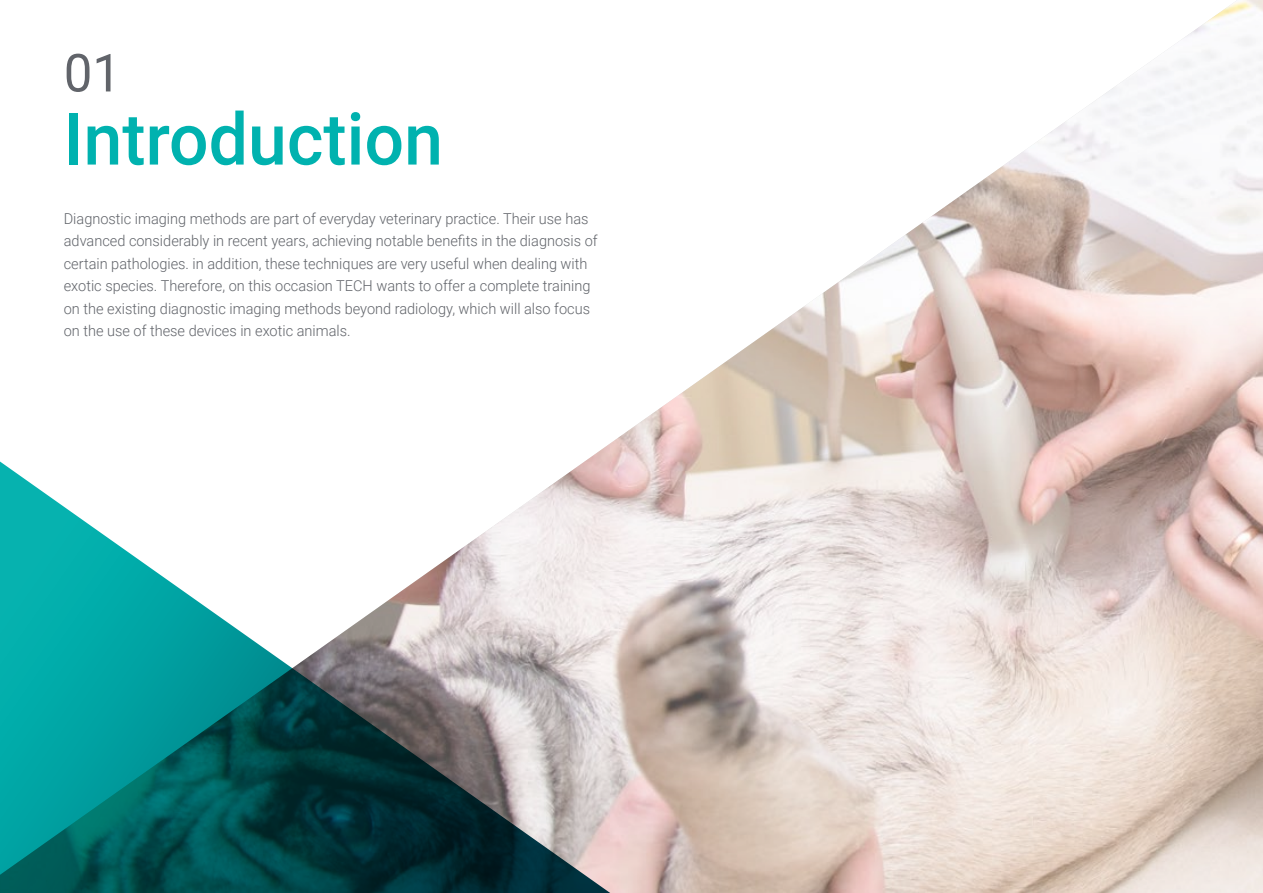
<style>
.page{position:relative;width:1263px;height:893px;background:#fff}
.page>*{position:absolute;margin:0;border:0;box-sizing:border-box;transform-origin:0 0}
.t1{font:500 72px "Roboto";color:#00b2af}
.t2{font:52.5px "Roboto";color:#61646a}
.t3{font:300 15px/22.5px "Roboto";color:#61646a}
</style>
<div class="page">
<img style="left:607px;top:0;width:656px;height:893px">
<svg style="left:0;top:446px;width:640px;height:447px"></svg>
<h2 class="t2" style="left:64px;top:36px;width:59px">01</h2>
<h1 class="t1" style="left:64px;top:89px;width:381px">Introduction</h1>
<p class="t3" style="left:64px;top:207px;width:535px">Diagnostic imaging methods are part of everyday veterinary practice. Their use has advanced considerably in recent years, achieving notable benefits in the diagnosis of certain pathologies. in addition, these techniques are very useful when dealing with exotic species. Therefore, on this occasion TECH wants to offer a complete training on the existing diagnostic imaging methods beyond radiology, which will also focus on the use of these devices in exotic animals.</p>
</div>
